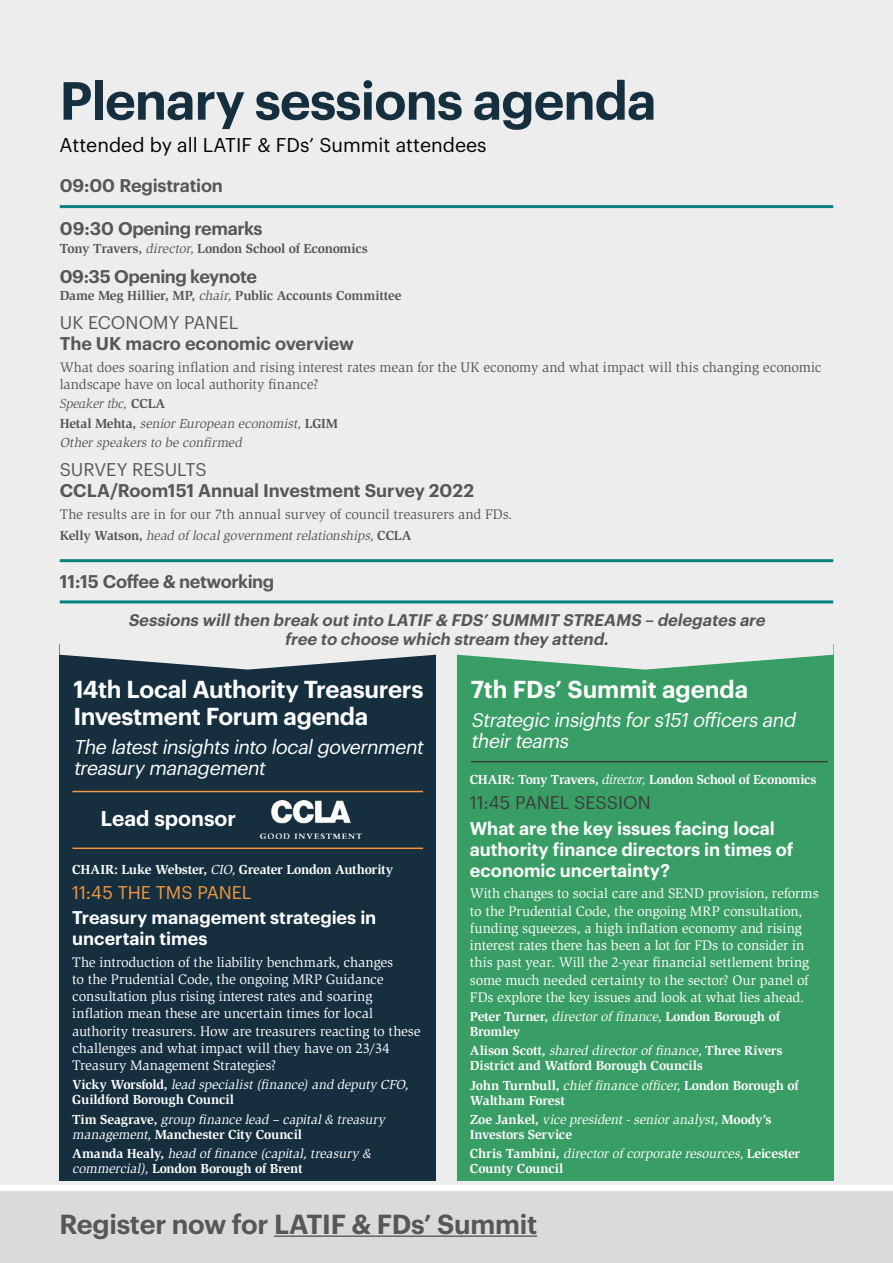
<style>
.page{position:relative;width:893px;height:1263px;background:#fff}
.page>*{position:absolute;margin:0;border:0;box-sizing:border-box;transform-origin:0 0}
.t1{font:600 52.5px "Graphik";letter-spacing:-.02em;color:#152f3f}
.t2{font:600 27px "Graphik";letter-spacing:-.01em;color:#575756}
.t3{font:600 24px/27px "Graphik";letter-spacing:-.015em;color:#fff}
.t4{font:600 21px "Graphik";color:#fff}
.t5{font:italic 19.5px/21px "Graphik";color:#fff}
.t6{font:19.5px "Graphik";color:#000}
.t7{font:600 18px "Graphik";letter-spacing:-.015em;color:#575756}
.t8{font:600 18px/21px "Graphik";color:#fff}
.t9{font:18px "Graphik";color:#575756}
.t10{font:18px "Graphik";color:#3c3c3b}
.t11{font:18px "Graphik";letter-spacing:-.005em;color:#f4973c}
.t12{font:italic 600 16.5px/19.5px "Graphik";color:#575756;text-align:center}
.t13{font:14.25px/17.2px "Slimbach Std";letter-spacing:-.01em;color:#fff}
.t14{font:14.25px/17.2px "Slimbach Std";letter-spacing:-.005em;color:#575756}
.t15{font:700 13.5px/15px "Slimbach Std";letter-spacing:-.02em;color:#fff}
.t16{font:italic 13.5px/15px "Slimbach Std";color:#fff}
.t17{font:italic 13.5px/19.2px "Slimbach Std";color:#575756}
.t18{font:700 13.5px "Slimbach Std";letter-spacing:-.02em;color:#575756}
.t19{font:700 13.5px/15px "Slimbach Std";color:#fff}
.s1{font-weight:400;font-style:italic}
.s2{font-style:inherit}
.s3{font-weight:700;font-style:normal}
</style>
<div class="page">
<div style="left:0;top:1191px;width:893px;height:72px;background:#dadada"></div>
<div style="left:0;top:0;width:893px;height:1184px;background:#ededed"></div>
<hr style="left:274px;top:1235px;width:263px;height:2px;background:#575756">
<div style="left:60px;top:644px;width:376px;height:536px;background:#152f3f"></div>
<hr style="left:72px;top:791px;width:351px;height:1px;background:#f4973c">
<hr style="left:72px;top:847px;width:351px;height:2px;background:#f4973c">
<img style="left:261px;top:801px;width:101px;height:38px">
<div style="left:457px;top:644px;width:376px;height:536px;background:#399e66"></div>
<hr style="left:471px;top:761px;width:357px;height:1px;background:#3c3c3b">
<svg style="left:60px;top:644px;width:376px;height:25px"></svg>
<svg style="left:457px;top:644px;width:376px;height:26px"></svg>
<hr style="left:60px;top:205px;width:773px;height:3px;background:#078282">
<hr style="left:60px;top:559px;width:773px;height:3px;background:#078282">
<hr style="left:60px;top:600px;width:773px;height:3px;background:#078282">
<h1 class="t1" style="left:60px;top:60px;width:599px">Plenary sessions agenda</h1>
<h3 class="t6" style="left:60px;top:130px;width:429px">Attended by all LATIF &amp; FDs’ Summit attendees</h3>
<p class="t7" style="left:60px;top:172px;width:165px">09:00 Registration</p>
<p class="t7" style="left:60px;top:215px;width:204px">09:30 Opening remarks</p>
<p class="t18" style="left:60px;top:240px;width:310px">Tony Travers, <span class="s1">director,</span>London School of Economics</p>
<p class="t7" style="left:60px;top:262px;width:199px">09:35 Opening keynote</p>
<p class="t18" style="left:60px;top:287px;width:343px">Dame Meg Hillier, MP, <span class="s1">chair,</span>Public Accounts Committee</p>
<p class="t9" style="left:60px;top:309px;width:180px">UK ECONOMY PANEL</p>
<p class="t7" style="left:60px;top:330px;width:296px">The UK macro economic overview</p>
<p class="t14" style="left:60px;top:359px;width:763px">What does soaring inflation and rising interest rates mean for the UK economy and what impact will this changing economic landscape have on local authority finance?</p>
<p class="t17" style="left:60px;top:394px;width:280px"><span class="s2">Speaker tbc,</span> <span class="s3">CCLA<br>H e t a l M e h t a ,</span> seniorEuropean economist,<span class="s3">L G I M<br></span>Otherspeakersto be confirmed</p>
<p class="t9" style="left:60px;top:456px;width:148px">SURVEY RESULTS</p>
<p class="t7" style="left:60px;top:477px;width:416px">CCLA/Room151 Annual Investment Survey 2022</p>
<p class="t14" style="left:60px;top:506px;width:454px">The results are in for our 7th annual survey of council treasurers and FDs.</p>
<p class="t17" style="left:60px;top:526px;width:353px"><span class="s3">K e l l y Wa t s o n ,</span> head oflocalgovernmentrelationships,<span class="s3">C C L A</span></p>
<p class="t7" style="left:60px;top:567px;width:216px">11:15 Coffee &amp; networking</p>
<p class="t12" style="left:128px;top:608px;width:642px">Sessions willthen break outinto LATIF &amp; FDS’SUMMIT STREAMS – delegates are free to choose which stream they attend.</p>
<h3 class="t3" style="left:73px;top:673px;width:352px">14th Local Authority Treasurers<br>Investment Forum agenda</h3>
<h3 class="t5" style="left:73px;top:735px;width:356px">The latestinsightsinto localgovernment treasury management</h3>
<h3 class="t4" style="left:100px;top:803px;width:137px">Lead sponsor</h3>
<p class="t15" style="left:72px;top:861px;width:322px">CHAIR: Luke Webster, <span class="s1">CIO,</span>Greater London Authority</p>
<p class="t11" style="left:72px;top:879px;width:181px">11:45 THE TMS PANEL</p>
<p class="t8" style="left:72px;top:905px;width:306px">Treasury management strategies in uncertain times</p>
<p class="t13" style="left:72px;top:953px;width:350px">The introduction of the liability benchmark, changes<br>to the Prudential Code, the ongoing MRP Guidance consultation plus rising interest rates and soaring inflation mean these are uncertain times for local authority treasurers. How are treasurers reacting to these challenges and what impact will they have on 23/34<br>Treasury Management Strategies?</p>
<p class="t15" style="left:72px;top:1077px;width:340px">V i c k y Wo r s fo l d , <span class="s1">lead specialist(finance)and deputy CFO,<br></span>Guildford Borough Council</p>
<p class="t16" style="left:72px;top:1111px;width:317px"><span class="s3">T i m S e a g r av e ,</span> group finance lead – capital&amp; treasury management,<span class="s3">Manchester City Council</span></p>
<p class="t16" style="left:72px;top:1146px;width:303px"><span class="s3">A m a n d a H e a l y,</span> head offinance (capital,treasury &amp; commercial),<span class="s3">London Borough of Brent</span></p>
<h3 class="t3" style="left:471px;top:673px;width:279px">7th FDs’ Summit agenda</h3>
<h3 class="t5" style="left:471px;top:708px;width:331px">Strategic insightsfors151officersand theirteams</h3>
<p class="t15" style="left:470px;top:772px;width:348px">CHAIR: Tony Travers, <span class="s1">director,</span> London School of Economics</p>
<p class="t10" style="left:470px;top:789px;width:182px">11:45 PANEL SESSION</p>
<p class="t8" style="left:470px;top:816px;width:325px">What are the key issues facing local authority finance directors in times of economic uncertainty?</p>
<p class="t13" style="left:470px;top:885px;width:350px">With changes to social care and SEND provision, reforms to the Prudential Code, the ongoing MRP consultation, funding squeezes, a high inflation economy and rising interest rates there has been a lot for FDs to consider in this past year. Will the 2-year financial settlement bring some much needed certainty to the sector? Our panel of FDs explore the key issues and look at what lies ahead.</p>
<p class="t15" style="left:470px;top:1009px;width:312px">Peter Turner, <span class="s1">directoroffinance,</span>London Borough of<br>Bromley</p>
<p class="t15" style="left:470px;top:1043px;width:314px">Alison Scott, <span class="s1">shared directoroffinance,</span>Three Rivers<br>District and Watford Borough Councils</p>
<p class="t15" style="left:470px;top:1077px;width:330px">John Turnbull, <span class="s1">chieffinance officer,</span>London Borough of<br>Waltham Forest</p>
<p class="t15" style="left:470px;top:1112px;width:303px">Z o e J a n k e l , <span class="s1">vice president-senioranalyst,</span>M o o d y ’s<br>Investors Service</p>
<p class="t19" style="left:470px;top:1146px;width:332px">Ch r i s Ta mb i n i, <span class="s1">directorofcorporate resources,</span>L e i c e s t e r<br>County Council</p>
<h2 class="t2" style="left:60px;top:1204px;width:479px">Register now for LATIF &amp; FDs’ Summit</h2>
</div>
